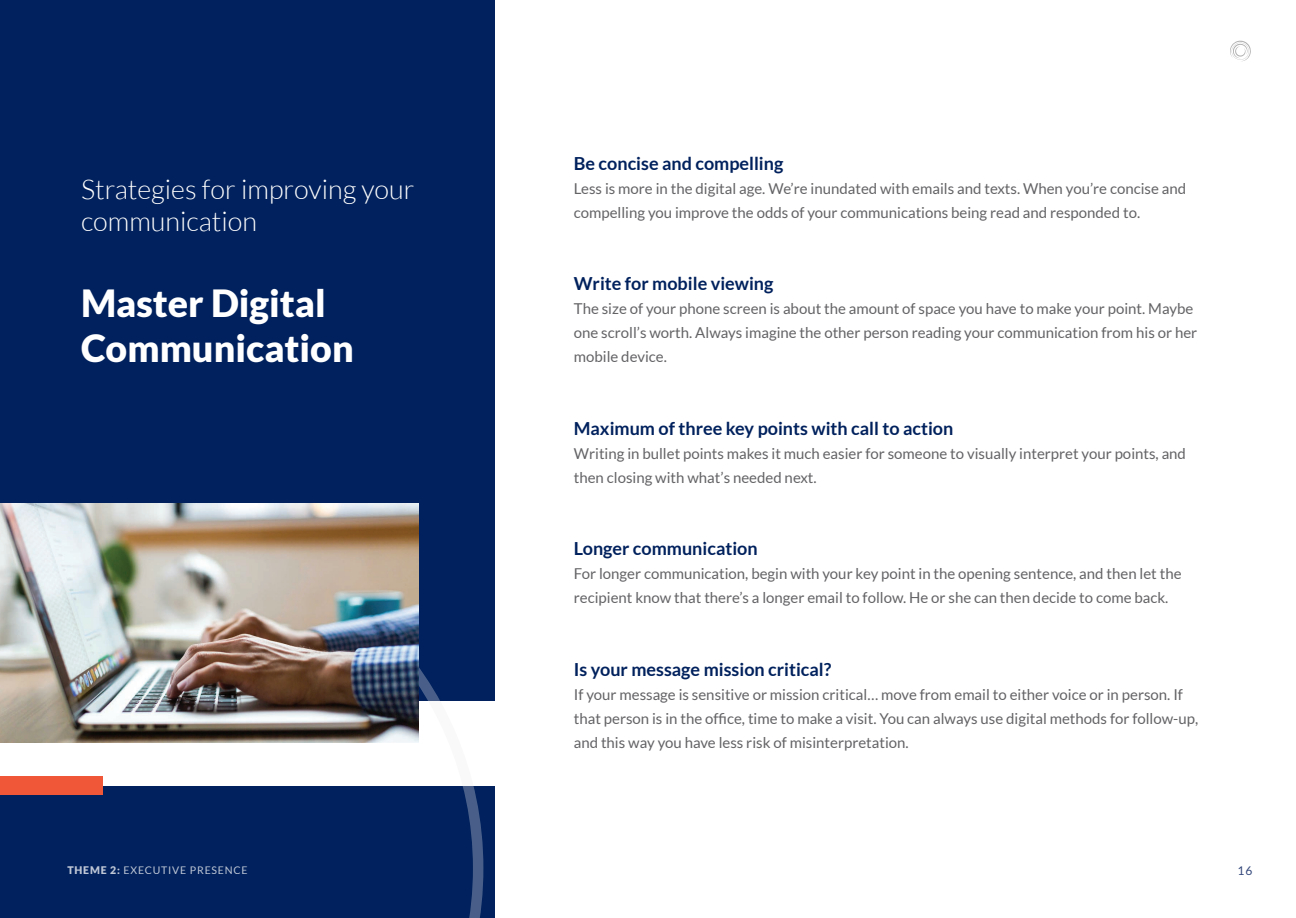
<style>
.page{position:relative;width:1296px;height:918px;background:#fff}
.page>*{position:absolute;margin:0;border:0;box-sizing:border-box;transform-origin:0 0}
.t1{font:900 37.5px/45px "Lato";color:#fff}
.t2{font:300 27px/32.4px "Lato";color:#fff}
.t3{font:700 18px "Lato";color:#00215d}
.t4{font:15px/24px "Lato";color:#636366}
.t5{font:12px "Lato";color:#33477b}
.t6{font:10.5px "Lato";letter-spacing:.075em;color:#fff}
.s1{font-weight:900}
</style>
<div class="page">
<svg style="left:1230px;top:41px;width:21px;height:20px"></svg>
<div style="left:0;top:0;width:495px;height:918px;background:#00215d"></div>
<div style="left:0;top:701px;width:503px;height:85px;background:#fff"></div>
<svg style="left:0;top:523px;width:483px;height:395px"></svg>
<div style="left:0;top:776px;width:102px;height:19px;background:#f05739"></div>
<img style="left:0;top:504px;width:418px;height:238px">
<h2 class="t2" style="left:81px;top:173px;width:335px">Strategies for improving your communication</h2>
<h1 class="t1" style="left:81px;top:280px;width:274px">Master Digital<br>Communication</h1>
<p class="t6" style="left:68px;top:864px;width:182px"><span class="s1">THEME 2:</span> EXECUTIVE PRESENCE</p>
<p class="t3" style="left:574px;top:153px;width:211px">Be concise and compelling</p>
<p class="t4" style="left:574px;top:176px;width:614px">Less is more in the digital age. We’re inundated with emails and texts. When you’re concise and compelling you improve the odds of your communications being read and responded to.</p>
<p class="t3" style="left:574px;top:274px;width:201px">Write for mobile viewing</p>
<p class="t4" style="left:574px;top:297px;width:625px">The size of your phone screen is about the amount of space you have to make your point. Maybe one scroll’s worth. Always imagine the other person reading your communication from his or her mobile device.</p>
<p class="t3" style="left:574px;top:418px;width:381px">Maximum of three key points with call to action</p>
<p class="t4" style="left:574px;top:441px;width:614px">Writing in bullet points makes it much easier for someone to visually interpret your points, and then closing with what’s needed next.</p>
<p class="t3" style="left:574px;top:538px;width:185px">Longer communication</p>
<p class="t4" style="left:574px;top:562px;width:609px">For longer communication, begin with your key point in the opening sentence, and then let the recipient know that there’s a longer email to follow. He or she can then decide to come back.</p>
<p class="t3" style="left:574px;top:659px;width:259px">Is your message mission critical?</p>
<p class="t4" style="left:574px;top:682px;width:626px">If your message is sensitive or mission critical… move from email to either voice or in person. If that person is in the office, time to make a visit. You can always use digital methods for follow-up, and this way you have less risk of misinterpretation.</p>
<p class="t5" style="left:1238px;top:864px;width:16px">16</p>
</div>
